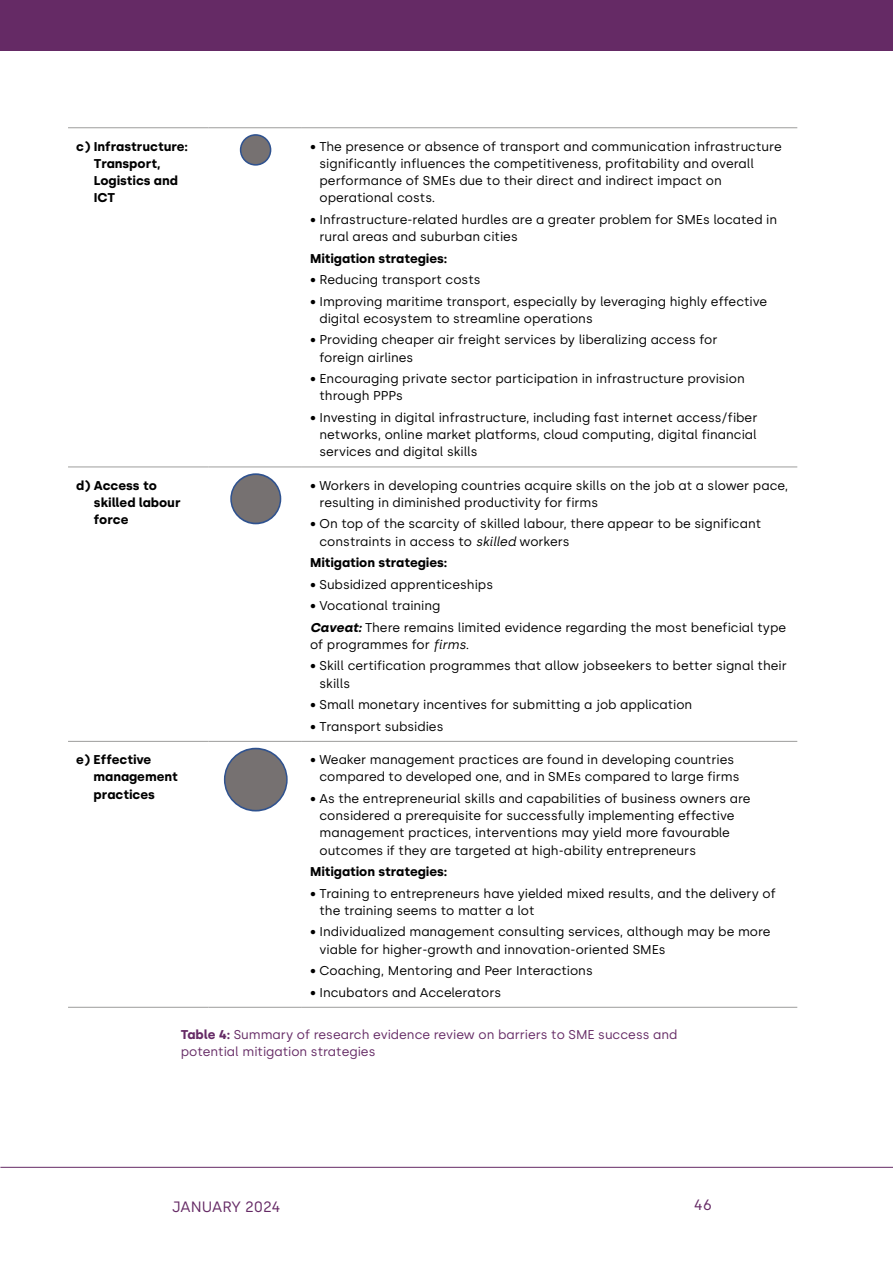
<style>
.page{position:relative;width:893px;height:1263px;background:#fff}
.page>*{position:absolute;margin:0;border:0;box-sizing:border-box;transform-origin:0 0}
.t1{font:15px "Silka";color:#652a65}
.t2{font:12.75px/17.2px "Silka";color:#000}
.t3{font:700 12.75px/17.2px "Silka";color:#000}
.t4{font:12.75px/17.2px "Silka";color:#652a65}
.s1{font-style:italic}
.s2{font-weight:700;font-style:italic}
.s3{font-weight:700}
</style>
<div class="page">
<div style="left:0;top:0;width:893px;height:51px;background:#652a65"></div>
<hr style="left:0;top:1167px;width:893px;height:1px;background:#652a65">
<hr style="left:68px;top:127px;width:140px;height:1px;background:#9d9d9c">
<hr style="left:68px;top:467px;width:140px;height:1px;background:#9d9d9c">
<hr style="left:68px;top:741px;width:140px;height:1px;background:#9d9d9c">
<hr style="left:68px;top:1007px;width:140px;height:1px;background:#9d9d9c">
<hr style="left:208px;top:127px;width:94px;height:1px;background:#9d9d9c">
<hr style="left:302px;top:127px;width:495px;height:1px;background:#9d9d9c">
<hr style="left:208px;top:467px;width:94px;height:1px;background:#9d9d9c">
<hr style="left:302px;top:467px;width:495px;height:1px;background:#9d9d9c">
<hr style="left:208px;top:741px;width:94px;height:1px;background:#9d9d9c">
<hr style="left:302px;top:741px;width:495px;height:1px;background:#9d9d9c">
<hr style="left:208px;top:1007px;width:94px;height:1px;background:#9d9d9c">
<hr style="left:302px;top:1007px;width:495px;height:1px;background:#9d9d9c">
<div style="left:241px;top:135px;width:30px;height:30px;background:#767171;border-radius:50%"></div>
<div style="left:240px;top:134px;width:31px;height:32px;border:2px solid #2f528f;border-radius:50%"></div>
<div style="left:231px;top:474px;width:50px;height:49px;background:#767171;border-radius:50%"></div>
<div style="left:230px;top:473px;width:51px;height:51px;border:2px solid #2f528f;border-radius:50%"></div>
<div style="left:225px;top:748px;width:62px;height:63px;background:#767171;border-radius:50%"></div>
<div style="left:224px;top:748px;width:64px;height:63px;border:2px solid #2f528f;border-radius:50%"></div>
<p class="t3" style="left:94px;top:137px;width:96px;text-indent:-18px">c) Infrastructure:<br>Transport,<br>Logistics and<br>ICT</p>
<p class="t2" style="left:319px;top:137px;width:464px;text-indent:-9px">• The presence or absence of transport and communication infrastructure significantly influences the competitiveness, profitability and overall performance of SMEs due to their direct and indirect impact on operational costs.</p>
<p class="t2" style="left:319px;top:211px;width:459px;text-indent:-9px">• Infrastructure-related hurdles are a greater problem for SMEs located in rural areas and suburban cities</p>
<p class="t3" style="left:310px;top:249px;width:139px">Mitigation strategies:</p>
<p class="t2" style="left:310px;top:271px;width:172px">• Reducing transport costs</p>
<p class="t2" style="left:319px;top:292px;width:449px;text-indent:-9px">• Improving maritime transport, especially by leveraging highly effective digital ecosystem to streamline operations</p>
<p class="t2" style="left:319px;top:331px;width:399px;text-indent:-9px">• Providing cheaper air freight services by liberalizing access for foreign airlines</p>
<p class="t2" style="left:319px;top:370px;width:427px;text-indent:-9px">• Encouraging private sector participation in infrastructure provision through PPPs</p>
<p class="t2" style="left:319px;top:409px;width:439px;text-align:justify;text-indent:-9px">• Investing in digital infrastructure, including fast internet access/fiber networks, online market platforms, cloud computing, digital financial services and digital skills</p>
<p class="t3" style="left:94px;top:476px;width:88px;text-indent:-18px">d) Access to skilled labour force</p>
<p class="t2" style="left:319px;top:477px;width:470px;text-indent:-9px">• Workers in developing countries acquire skills on the job at a slower pace, resulting in diminished productivity for firms</p>
<p class="t2" style="left:319px;top:515px;width:443px;text-indent:-9px">• On top of the scarcity of skilled labour, there appear to be significant constraints in access to <span class="s1">skilled</span> workers</p>
<p class="t3" style="left:310px;top:554px;width:139px">Mitigation strategies:</p>
<p class="t2" style="left:310px;top:576px;width:185px">• Subsidized apprenticeships</p>
<p class="t2" style="left:310px;top:595px;width:478px;line-height:21.5px">• Vocational training<br><span class="s2">Caveat:</span> There remains limited evidence regarding the most beneficial type</p>
<p class="t2" style="left:310px;top:636px;width:161px">of programmes for <span class="s1">firms</span>.</p>
<p class="t2" style="left:319px;top:657px;width:469px;text-indent:-9px">• Skill certification programmes that allow jobseekers to better signal their skills</p>
<p class="t2" style="left:310px;top:696px;width:384px">• Small monetary incentives for submitting a job application</p>
<p class="t2" style="left:310px;top:718px;width:135px">• Transport subsidies</p>
<p class="t3" style="left:94px;top:751px;width:86px;text-indent:-17px">e) Effective management practices</p>
<p class="t2" style="left:319px;top:751px;width:421px;text-indent:-9px">• Weaker management practices are found in developing countries compared to developed one, and in SMEs compared to large firms</p>
<p class="t2" style="left:319px;top:790px;width:433px;text-indent:-9px">• As the entrepreneurial skills and capabilities of business owners are considered a prerequisite for successfully implementing effective management practices, interventions may yield more favourable outcomes if they are targeted at high-ability entrepreneurs</p>
<p class="t3" style="left:310px;top:863px;width:139px">Mitigation strategies:</p>
<p class="t2" style="left:319px;top:884px;width:458px;text-indent:-9px">• Training to entrepreneurs have yielded mixed results, and the delivery of the training seems to matter a lot</p>
<p class="t2" style="left:319px;top:923px;width:453px;text-indent:-9px">• Individualized management consulting services, although may be more viable for higher-growth and innovation-oriented SMEs</p>
<p class="t2" style="left:310px;top:962px;width:284px">• Coaching, Mentoring and Peer Interactions</p>
<p class="t2" style="left:310px;top:983px;width:193px">• Incubators and Accelerators</p>
<p class="t4" style="left:181px;top:1026px;width:498px"><span class="s3">Table 4:</span> Summary of research evidence review on barriers to SME success and potential mitigation strategies</p>
<p class="t1" style="left:172px;top:1198px;width:110px">JANUARY 2024</p>
<p class="t1" style="left:694px;top:1195px;width:20px">46</p>
</div>
